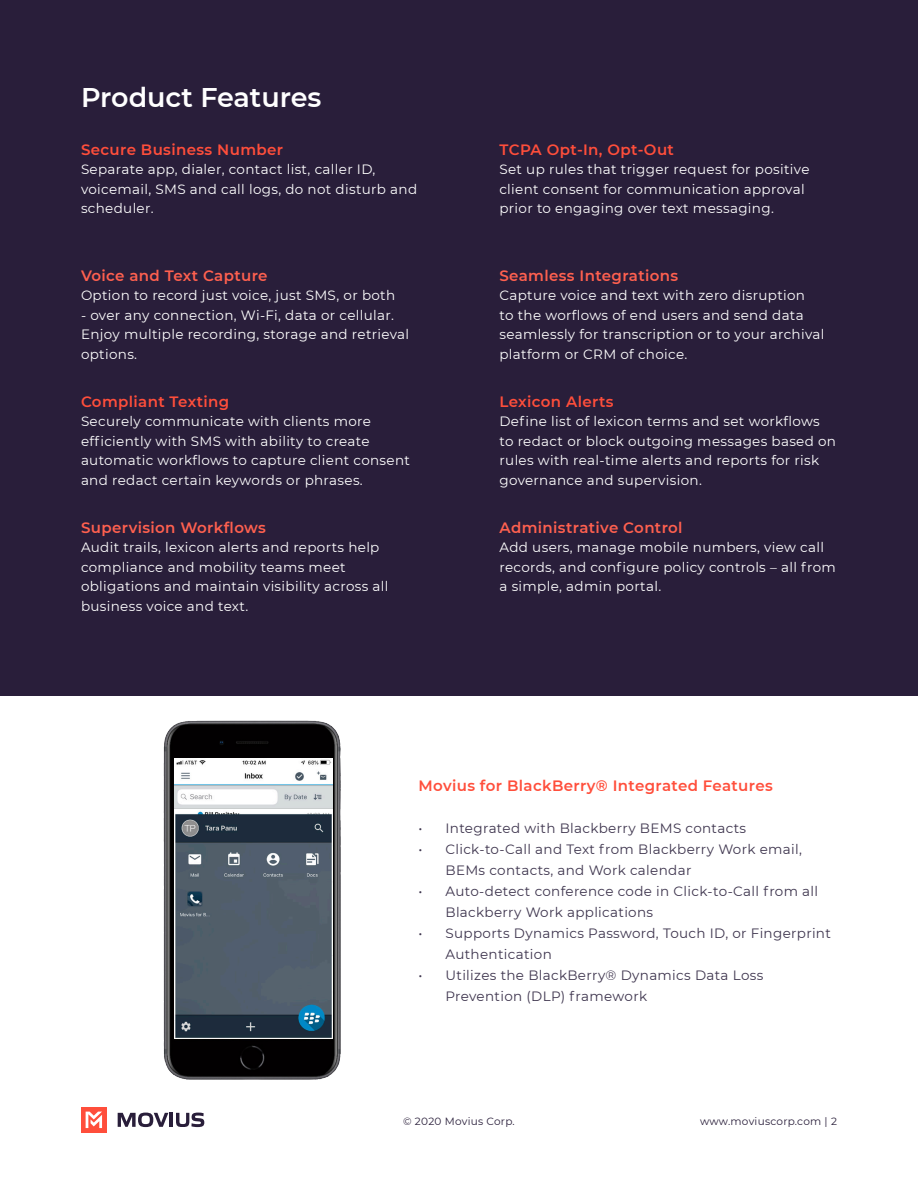
<style>
.page{position:relative;width:918px;height:1188px;background:#fff}
.page>*{position:absolute;margin:0;border:0;box-sizing:border-box;transform-origin:0 0}
.Section_Title{font:600 27px "Montserrat";color:#fff}
.TOC_body_text{font:600 15px "Montserrat";letter-spacing:.025em;color:#ff4e3b}
.t1{font:600 15px "Montserrat";letter-spacing:.025em;color:#ff604f}
.TOC_body_text-2{font:13.5px/19.5px "Montserrat";letter-spacing:.025em;color:#fff}
.t2{font:13.5px/21px "Montserrat";letter-spacing:.025em;color:#3e354e}
.t3{font:10.5px "Montserrat";letter-spacing:.025em;color:#291e3a}
</style>
<div class="page">
<div style="left:0;top:0;width:918px;height:696px;background:#291e3a"></div>
<svg style="left:118px;top:1113px;width:50px;height:14px"></svg>
<hr style="left:170px;top:1113px;width:3px;height:14px;background:#291e3a">
<svg style="left:176px;top:1113px;width:28px;height:14px"></svg>
<div style="left:81px;top:1107px;width:26px;height:26px;background:#ff4e3b"></div>
<svg style="left:86px;top:1112px;width:16px;height:16px"></svg>
<img style="left:163px;top:720px;width:178px;height:359px">
<img style="left:175px;top:758px;width:157px;height:281px">
<p class="Section_Title" style="left:81px;top:78px;width:242px">Product Features</p>
<p class="TOC_body_text" style="left:81px;top:139px;width:204px">Secure Business Number</p>
<p class="TOC_body_text-2" style="left:81px;top:159px;width:338px">Separate app, dialer, contact list, caller ID, voicemail, SMS and call logs, do not disturb and scheduler.</p>
<p class="t1" style="left:81px;top:265px;width:188px">Voice and Text Capture</p>
<p class="TOC_body_text-2" style="left:81px;top:285px;width:316px">Option to record just voice, just SMS, or both</p>
<p class="TOC_body_text-2" style="left:81px;top:305px;width:330px">- over any connection, Wi-Fi, data or cellular.<br>Enjoy multiple recording, storage and retrieval options.</p>
<p class="TOC_body_text" style="left:81px;top:391px;width:150px">Compliant Texting</p>
<p class="TOC_body_text-2" style="left:81px;top:411px;width:331px">Securely communicate with clients more efficiently with SMS with ability to create automatic workflows to capture client consent and redact certain keywords or phrases.</p>
<p class="t1" style="left:81px;top:517px;width:186px">Supervision Workflows</p>
<p class="TOC_body_text-2" style="left:81px;top:537px;width:309px">Audit trails, lexicon alerts and reports help compliance and mobility teams meet obligations and maintain visibility across all business voice and text.</p>
<p class="TOC_body_text" style="left:500px;top:139px;width:176px">TCPA Opt-In, Opt-Out</p>
<p class="TOC_body_text-2" style="left:500px;top:159px;width:312px">Set up rules that trigger request for positive client consent for communication approval prior to engaging over text messaging.</p>
<p class="t1" style="left:500px;top:265px;width:180px">Seamless Integrations</p>
<p class="TOC_body_text-2" style="left:500px;top:285px;width:326px">Capture voice and text with zero disruption<br>to the worflows of end users and send data seamlessly for transcription or to your archival platform or CRM of choice.</p>
<p class="TOC_body_text" style="left:500px;top:391px;width:116px">Lexicon Alerts</p>
<p class="TOC_body_text-2" style="left:500px;top:411px;width:338px">Define list of lexicon terms and set workflows to redact or block outgoing messages based on rules with real-time alerts and reports for risk governance and supervision.</p>
<p class="t1" style="left:500px;top:517px;width:185px">Administrative Control</p>
<p class="TOC_body_text-2" style="left:500px;top:537px;width:338px">Add users, manage mobile numbers, view call records, and configure policy controls – all from a simple, admin portal.</p>
<p class="TOC_body_text" style="left:418px;top:775px;width:356px">Movius for BlackBerry® Integrated Features</p>
<p class="t2" style="left:418px;top:817px;width:329px">• Integrated with Blackberry BEMS contacts</p>
<p class="t2" style="left:446px;top:838px;width:358px;text-indent:-27px">• Click-to-Call and Text from Blackberry Work email,<br>BEMs contacts, and Work calendar</p>
<p class="t2" style="left:446px;top:880px;width:374px;text-indent:-27px">• Auto-detect conference code in Click-to-Call from all<br>Blackberry Work applications</p>
<p class="t2" style="left:446px;top:922px;width:387px;text-indent:-27px">• Supports Dynamics Password, Touch ID, or Fingerprint<br>Authentication</p>
<p class="t2" style="left:446px;top:964px;width:319px;text-indent:-27px">• Utilizes the BlackBerry® Dynamics Data Loss<br>Prevention (DLP) framework</p>
<p class="t3" style="left:403px;top:1114px;width:113px">© 2020 Movius Corp.</p>
<p class="t3" style="left:700px;top:1114px;width:138px">www.moviuscorp.com | 2</p>
</div>
